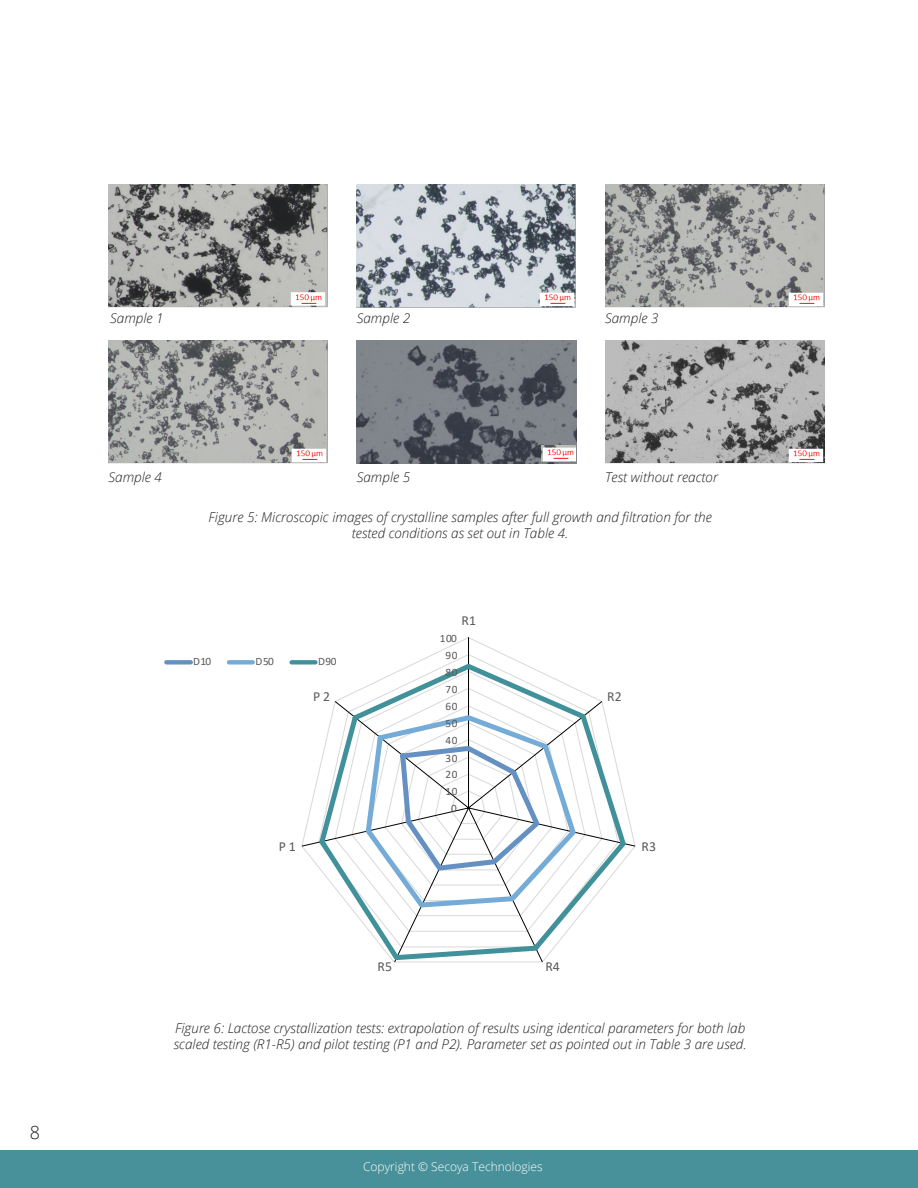
<style>
.page{position:relative;width:918px;height:1188px;background:#fff}
.page>*{position:absolute;margin:0;border:0;box-sizing:border-box;transform-origin:0 0}
.t1{font:300 18px "Open Sans";color:#231f20}
.t2{font:13.8px "Calibri";color:#595959}
.t3{font:italic 300 13.5px/16.2px "Open Sans";color:#231f20;text-align:center}
.t4{font:300 12px "Open Sans";color:#fff}
.t5{font:11.25px "Calibri";letter-spacing:.05em;color:#595959}
</style>
<div class="page">
<div style="left:0;top:1150px;width:918px;height:38px;background:#48919a"></div>
<img style="left:109px;top:184px;width:219px;height:123px">
<img style="left:357px;top:184px;width:219px;height:123px">
<img style="left:605px;top:184px;width:220px;height:124px">
<img style="left:108px;top:340px;width:220px;height:124px">
<img style="left:606px;top:340px;width:219px;height:124px">
<svg style="left:301px;top:637px;width:335px;height:229px"></svg>
<svg style="left:317px;top:661px;width:312px;height:302px"></svg>
<div style="left:166px;top:660px;width:25px;height:5px;background:#6490c2"></div>
<div style="left:229px;top:660px;width:24px;height:5px;background:#74abd7"></div>
<div style="left:292px;top:660px;width:23px;height:5px;background:#40919a"></div>
<img style="left:357px;top:340px;width:220px;height:124px">
<img style="left:542px;top:446px;width:33px;height:16px">
<h1 class="t1" style="left:30px;top:1120px;width:12px">8</h1>
<p class="t3" style="left:110px;top:310px;width:55px">Sample 1</p>
<p class="t3" style="left:357px;top:310px;width:55px">Sample 2</p>
<p class="t3" style="left:605px;top:310px;width:55px">Sample 3</p>
<p class="t3" style="left:357px;top:468px;width:55px">Sample 5</p>
<p class="t3" style="left:108px;top:468px;width:55px">Sample 4</p>
<p class="t3" style="left:605px;top:468px;width:114px">Test without reactor</p>
<p class="t3" style="left:209px;top:508px;width:505px">Figure 5: Microscopic images of crystalline samples after full growth and filtration for the tested conditions as set out in Table 4.</p>
<p class="t2" style="left:462px;top:611px;width:16px">R1</p>
<p class="t5" style="left:193px;top:654px;width:20px">D10</p>
<p class="t5" style="left:256px;top:654px;width:20px">D50</p>
<p class="t5" style="left:318px;top:654px;width:20px">D90</p>
<p class="t2" style="left:313px;top:687px;width:19px">P 2</p>
<p class="t2" style="left:279px;top:837px;width:19px">P 1</p>
<p class="t5" style="left:440px;top:630px;width:18px">100</p>
<p class="t5" style="left:446px;top:647px;width:13px">90</p>
<p class="t5" style="left:446px;top:664px;width:13px">80</p>
<p class="t5" style="left:446px;top:681px;width:13px">70</p>
<p class="t5" style="left:446px;top:699px;width:13px">60</p>
<p class="t5" style="left:446px;top:716px;width:13px">50</p>
<p class="t5" style="left:446px;top:733px;width:13px">40</p>
<p class="t5" style="left:446px;top:750px;width:13px">30</p>
<p class="t5" style="left:446px;top:767px;width:13px">20</p>
<p class="t5" style="left:446px;top:784px;width:13px">10</p>
<p class="t5" style="left:451px;top:801px;width:7px">0</p>
<p class="t2" style="left:378px;top:957px;width:16px">R5</p>
<p class="t2" style="left:545px;top:957px;width:16px">R4</p>
<p class="t2" style="left:607px;top:687px;width:16px">R2</p>
<p class="t2" style="left:642px;top:837px;width:16px">R3</p>
<p class="t3" style="left:174px;top:1019px;width:574px;text-align:left">Figure 6: Lactose crystallization tests: extrapolation of results using identical parameters for both lab scaled testing (R1-R5) and pilot testing (P1 and P2). Parameter set as pointed out in Table 3 are used.</p>
<p class="t4" style="left:363px;top:1158px;width:181px">Copyright © Secoya Technologies</p>
</div>
